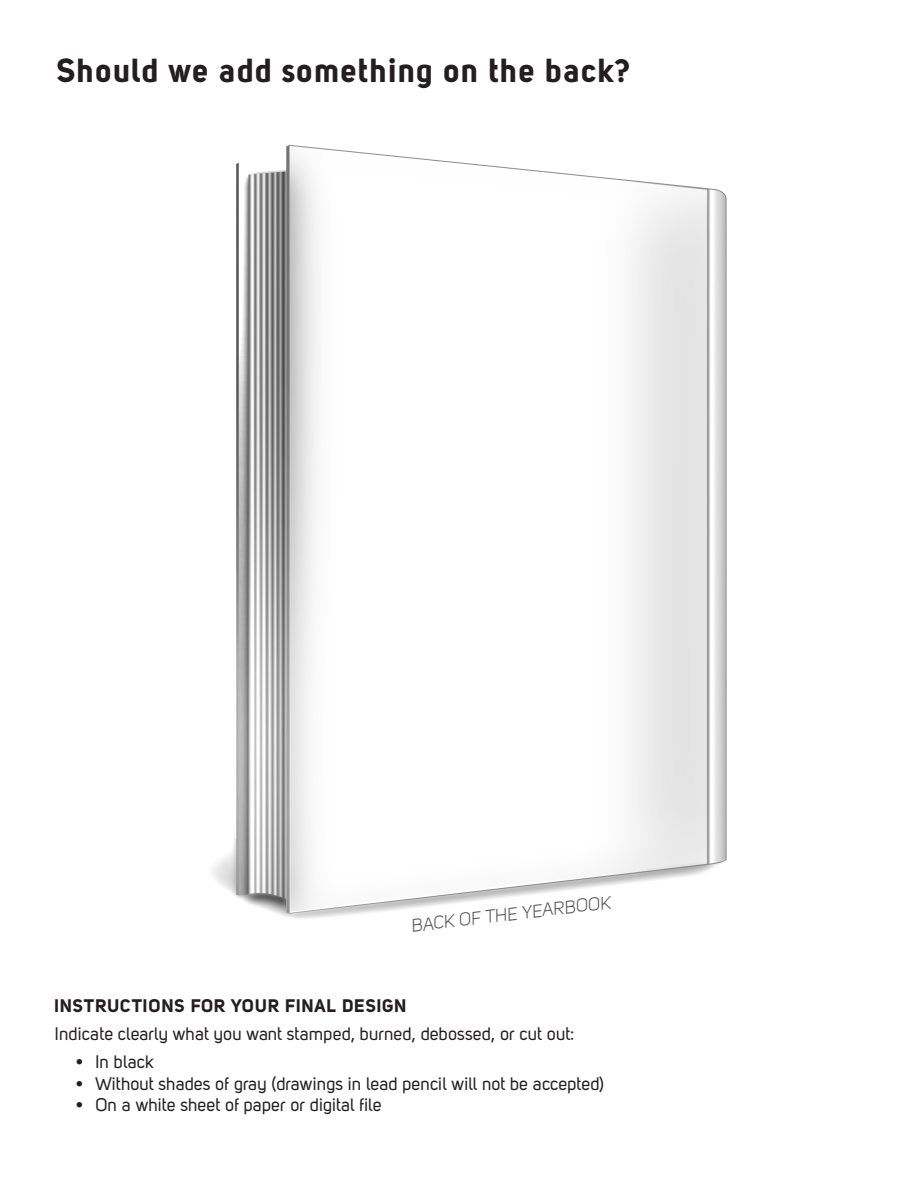
<style>
.page{position:relative;width:918px;height:1188px;background:#fff}
.page>*{position:absolute;margin:0;border:0;box-sizing:border-box;transform-origin:0 0}
.t1{font:33px "Uni Sans Bold";letter-spacing:.04em;color:#231f20}
.t2{font:18px "Uni Sans Regular";color:#231f20}
.t3{font:18px "Uni Sans Bold";letter-spacing:.05em;color:#231f20}
.t4{font:18px "Uni Sans Book";color:#57585a}
</style>
<div class="page">
<img style="left:212px;top:144px;width:515px;height:775px">
<p class="t1" style="left:57px;top:50px;width:576px">Should we add something on the back?</p>
<p class="t4" style="left:410px;top:916px;width:202px;rotate:-7deg">BACK OF THE YEARBOOK</p>
<p class="t3" style="left:55px;top:994px;width:353px">INSTRUCTIONS FOR YOUR FINAL DESIGN</p>
<p class="t2" style="left:55px;top:1023px;width:521px">Indicate clearly what you want stamped, burned, debossed, or cut out:</p>
<p class="t2" style="left:76px;top:1051px;width:79px">• In black</p>
<p class="t2" style="left:76px;top:1073px;width:530px">• Without shades of gray (drawings in lead pencil will not be accepted)</p>
<p class="t2" style="left:76px;top:1095px;width:307px">• On a white sheet of paper or digital file</p>
</div>
